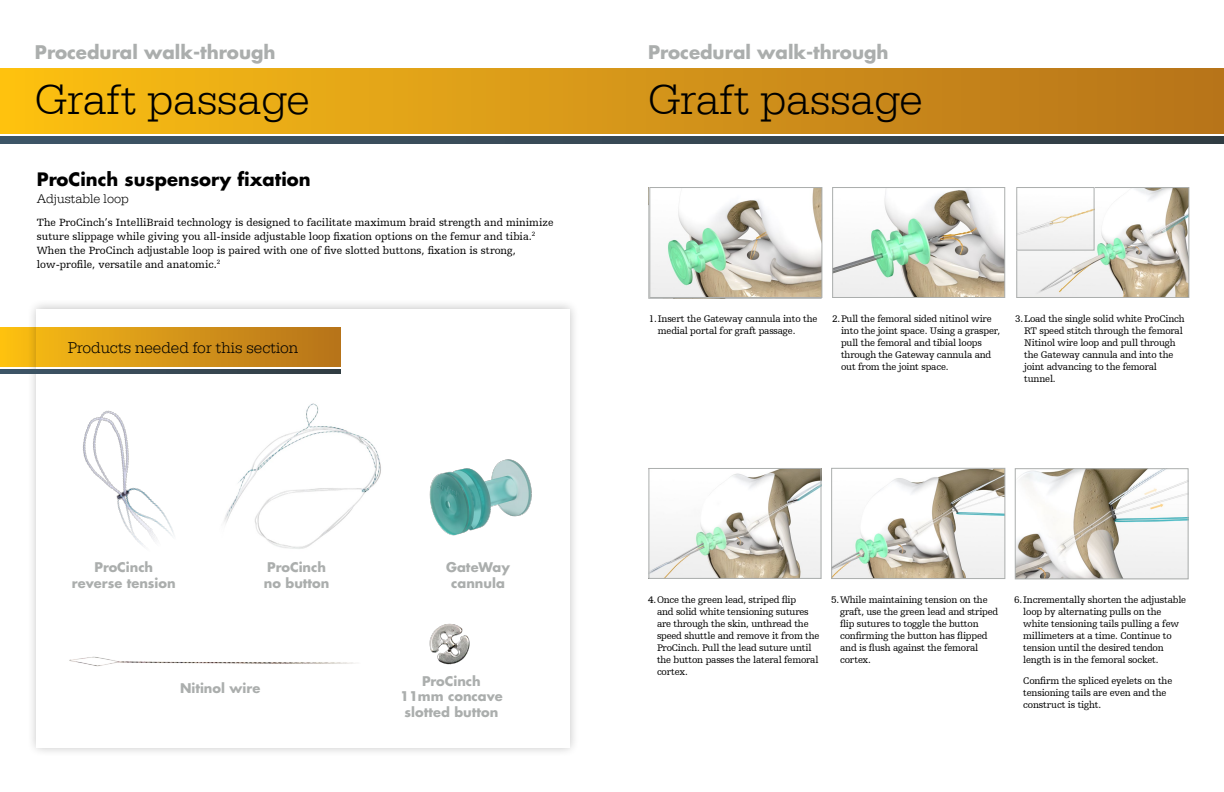
<style>
.page{position:relative;width:1224px;height:792px;background:#fff}
.page>*{position:absolute;margin:0;border:0;box-sizing:border-box;transform-origin:0 0}
.t1{font:43.9px "URW Egyptienne T Ligh";color:#000}
.t2{font:700 18.3px "Futura For Stryker";color:#abaead}
.t3{font:700 18px "Futura For Stryker";color:#000}
.t4{font:16px "URW Egyptienne T Ligh";color:#000}
.t5{font:700 13px/15.6px "Futura For Stryker";color:#abaead;text-align:center}
.t6{font:13px "URW Egyptienne T Ligh";color:#000}
.t7{font:11px/14px "Humanist Slabserif 712 BT";color:#000}
.t8{font:10px/12px "Humanist Slabserif 712 BT";letter-spacing:-.02em;color:#000}
</style>
<div class="page">
<div style="left:26px;top:299px;width:554px;height:459px;background:#000;opacity:.25"></div>
<div style="left:36px;top:309px;width:534px;height:438px;background:#fff"></div>
<div style="left:0;top:68px;width:1224px;height:65px;background:linear-gradient(to right,#fabe14,#b5721c)"></div>
<img style="left:833px;top:470px;width:170px;height:107px">
<div style="left:831px;top:468px;width:174px;height:111px;border:1px solid #abaead"></div>
<img style="left:1017px;top:470px;width:169px;height:107px">
<div style="left:1015px;top:468px;width:173px;height:111px;border:1px solid #abaead"></div>
<img style="left:650px;top:470px;width:169px;height:107px">
<div style="left:648px;top:468px;width:173px;height:111px;border:1px solid #abaead"></div>
<img style="left:1018px;top:189px;width:169px;height:107px">
<div style="left:1016px;top:187px;width:173px;height:111px;border:1px solid #abaead"></div>
<img style="left:1018px;top:189px;width:75px;height:60px">
<div style="left:1016px;top:187px;width:79px;height:64px;border:1px solid #abaead"></div>
<img style="left:651px;top:189px;width:169px;height:107px">
<div style="left:649px;top:187px;width:173px;height:111px;border:1px solid #abaead"></div>
<img style="left:834px;top:189px;width:169px;height:107px">
<div style="left:832px;top:187px;width:173px;height:111px;border:1px solid #abaead"></div>
<svg style="left:0;top:137px;width:1224px;height:7px"></svg>
<img style="left:69px;top:656px;width:286px;height:11px">
<img style="left:429px;top:459px;width:103px;height:77px">
<img style="left:429px;top:623px;width:41px;height:42px">
<img style="left:83px;top:410px;width:91px;height:136px">
<img style="left:224px;top:403px;width:157px;height:146px">
<div style="left:0;top:327px;width:341px;height:39px;background:linear-gradient(to right,#f9be14,#b5721c)"></div>
<svg style="left:0;top:369px;width:341px;height:4px"></svg>
<h2 class="t2" style="left:35px;top:40px;width:242px">Procedural walk-through</h2>
<h1 class="t1" style="left:35px;top:74px;width:276px">Graft passage</h1>
<h3 class="t3" style="left:37px;top:167px;width:275px">ProCinch suspensory fixation</h3>
<h3 class="t6" style="left:37px;top:191px;width:93px">Adjustable loop</h3>
<p class="t7" style="left:37px;top:215px;width:518px">The ProCinch’s IntelliBraid technology is designed to facilitate maximum braid strength and minimize suture slippage while giving you all-inside adjustable loop fixation options on the femur and tibia.<sup>2<br></sup>When the ProCinch adjustable loop is paired with one of five slotted buttons, fixation is strong, low-profile, versatile and anatomic.<sup>2</sup></p>
<h3 class="t4" style="left:68px;top:338px;width:232px">Products needed for this section</h3>
<h3 class="t5" style="left:72px;top:559px;width:105px">ProCinch reverse tension</h3>
<h3 class="t5" style="left:264px;top:559px;width:67px;text-align:left">ProCinch no button</h3>
<h3 class="t5" style="left:180px;top:680px;width:82px">Nitinol wire</h3>
<h3 class="t5" style="left:446px;top:559px;width:65px">GateWay cannula</h3>
<h3 class="t5" style="left:400px;top:673px;width:104px">ProCinch<br>11mm concave slotted button</h3>
<h2 class="t2" style="left:648px;top:40px;width:242px">Procedural walk-through</h2>
<h1 class="t1" style="left:648px;top:74px;width:276px">Graft passage</h1>
<p class="t8" style="left:658px;top:313px;width:161px;text-indent:-9px">1.Insert the Gateway cannula into the medial portal for graft passage.</p>
<p class="t8" style="left:841px;top:313px;width:161px;text-indent:-9px">2.Pull the femoral sided nitinol wire into the joint space. Using a grasper, pull the femoral and tibial loops through the Gateway cannula and out from the joint space.</p>
<p class="t8" style="left:1024px;top:313px;width:162px;text-indent:-9px">3.Load the single solid white ProCinch<br>RT speed stitch through the femoral<br>Nitinol wire loop and pull through the Gateway cannula and into the joint advancing to the femoral tunnel.</p>
<p class="t8" style="left:657px;top:594px;width:164px;text-indent:-9px">4.Once the green lead, striped flip<br>and solid white tensioning sutures are through the skin, unthread the speed shuttle and remove it from the<br>ProCinch. Pull the lead suture until the button passes the lateral femoral cortex.</p>
<p class="t8" style="left:840px;top:594px;width:160px;text-indent:-9px">5.While maintaining tension on the graft, use the green lead and striped flip sutures to toggle the button confirming the button has flipped and is flush against the femoral cortex.</p>
<p class="t8" style="left:1023px;top:594px;width:164px;text-indent:-9px">6.Incrementally shorten the adjustable loop by alternating pulls on the white tensioning tails pulling a few millimeters at a time. Continue to tension until the desired tendon length is in the femoral socket.</p>
<p class="t8" style="left:1023px;top:675px;width:150px">Confirm the spliced eyelets on the tensioning tails are even and the construct is tight.</p>
</div>
